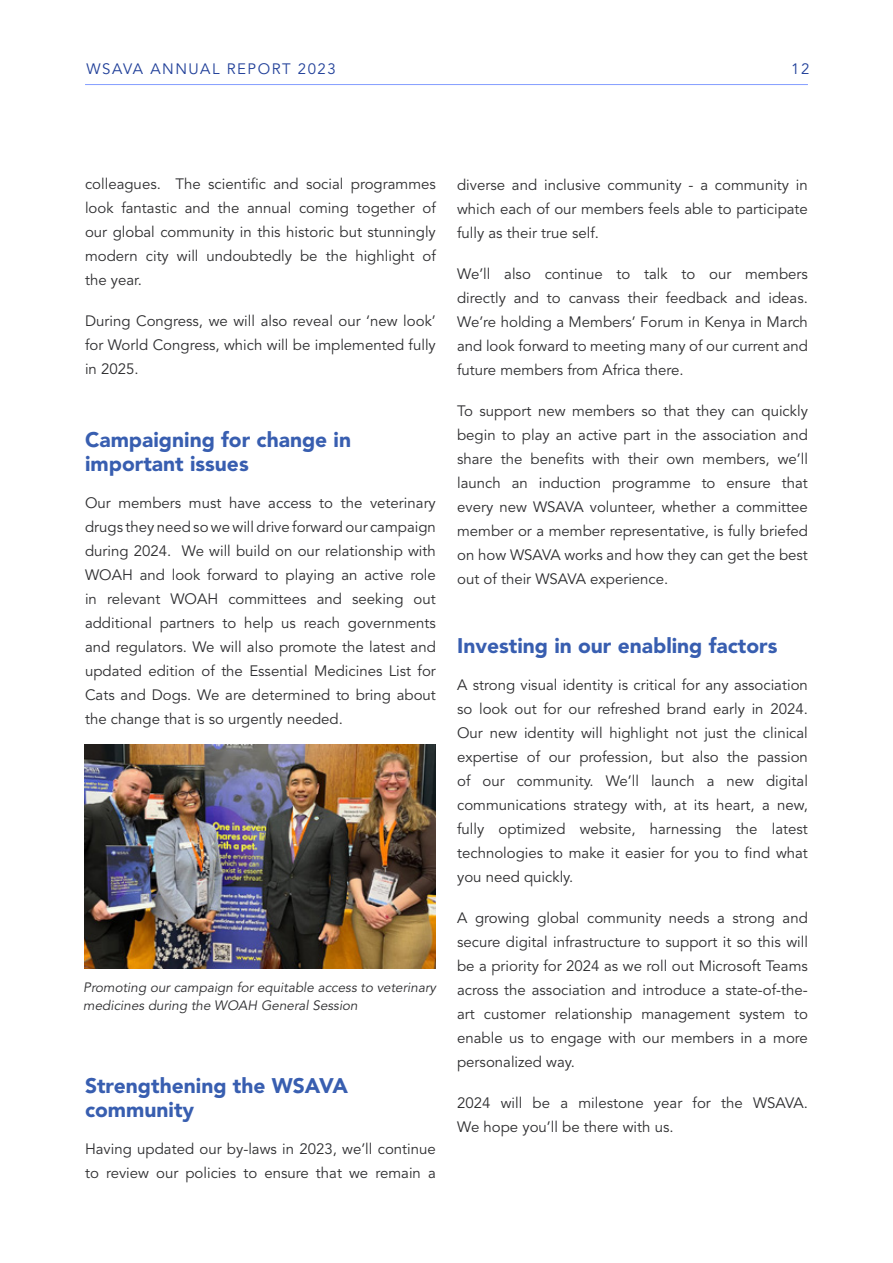
<style>
.page{position:relative;width:893px;height:1263px;background:#fff}
.page>*{position:absolute;margin:0;border:0;box-sizing:border-box;transform-origin:0 0}
.t1{font:900 21px/24px "Avenir LT Std";color:#385eb0}
.t2{font:15px/24px "Avenir LT Std";color:#2e2e30;text-align:justify}
.t3{font:15px "Avenir LT Std";letter-spacing:.1em;color:#214099}
.t4{font:italic 13.5px/18px "Avenir LT Std";color:#2e2e30}
</style>
<div class="page">
<hr style="left:85px;top:84px;width:723px;height:1px;background:#859eff">
<img style="left:85px;top:744px;width:351px;height:224px">
<p class="t3" style="left:87px;top:60px;width:251px">WSAVA ANNUAL REPORT 2023</p>
<p class="t3" style="left:791px;top:60px;width:20px">12</p>
<p class="t2" style="left:85px;top:172px;width:352px">colleagues. The scientific and social programmes look fantastic and the annual coming together of our global community in this historic but stunningly modern city will undoubtedly be the highlight of the year.</p>
<p class="t2" style="left:85px;top:309px;width:352px">During Congress, we will also reveal our ‘new look’ for World Congress, which will be implemented fully in 2025.</p>
<h1 class="t1" style="left:85px;top:428px;width:268px">Campaigning for change in important issues</h1>
<p class="t2" style="left:85px;top:491px;width:352px">Our members must have access to the veterinary drugs they need so we will drive forward our campaign during 2024. We will build on our relationship with WOAH and look forward to playing an active role in relevant WOAH committees and seeking out additional partners to help us reach governments and regulators. We will also promote the latest and updated edition of the Essential Medicines List for Cats and Dogs. We are determined to bring about the change that is so urgently needed.</p>
<p class="t4" style="left:83px;top:979px;width:354px">Promoting our campaign for equitable access to veterinary medicines during the WOAH General Session</p>
<h1 class="t1" style="left:85px;top:1073px;width:264px">Strengthening the WSAVA community</h1>
<p class="t2" style="left:85px;top:1137px;width:352px">Having updated our by-laws in 2023, we’ll continue to review our policies to ensure that we remain a</p>
<p class="t2" style="left:457px;top:173px;width:352px">diverse and inclusive community - a community in which each of our members feels able to participate fully as their true self.</p>
<p class="t2" style="left:457px;top:262px;width:352px">We’ll also continue to talk to our members directly and to canvass their feedback and ideas.<br>We’re holding a Members’ Forum in Kenya in March and look forward to meeting many of our current and future members from Africa there.</p>
<p class="t2" style="left:457px;top:399px;width:352px">To support new members so that they can quickly begin to play an active part in the association and share the benefits with their own members, we’ll launch an induction programme to ensure that every new WSAVA volunteer, whether a committee member or a member representative, is fully briefed on how WSAVA works and how they can get the best out of their WSAVA experience.</p>
<h1 class="t1" style="left:457px;top:633px;width:322px">Investing in our enabling factors</h1>
<p class="t2" style="left:457px;top:673px;width:352px">A strong visual identity is critical for any association so look out for our refreshed brand early in 2024.<br>Our new identity will highlight not just the clinical expertise of our profession, but also the passion of our community. We’ll launch a new digital communications strategy with, at its heart, a new, fully optimized website, harnessing the latest technologies to make it easier for you to find what you need quickly.</p>
<p class="t2" style="left:457px;top:906px;width:352px">A growing global community needs a strong and secure digital infrastructure to support it so this will be a priority for 2024 as we roll out Microsoft Teams across the association and introduce a state-of-the&shy;art customer relationship management system to enable us to engage with our members in a more personalized way.</p>
<p class="t2" style="left:457px;top:1091px;width:352px">2024 will be a milestone year for the WSAVA.<br>We hope you’ll be there with us.</p>
</div>
